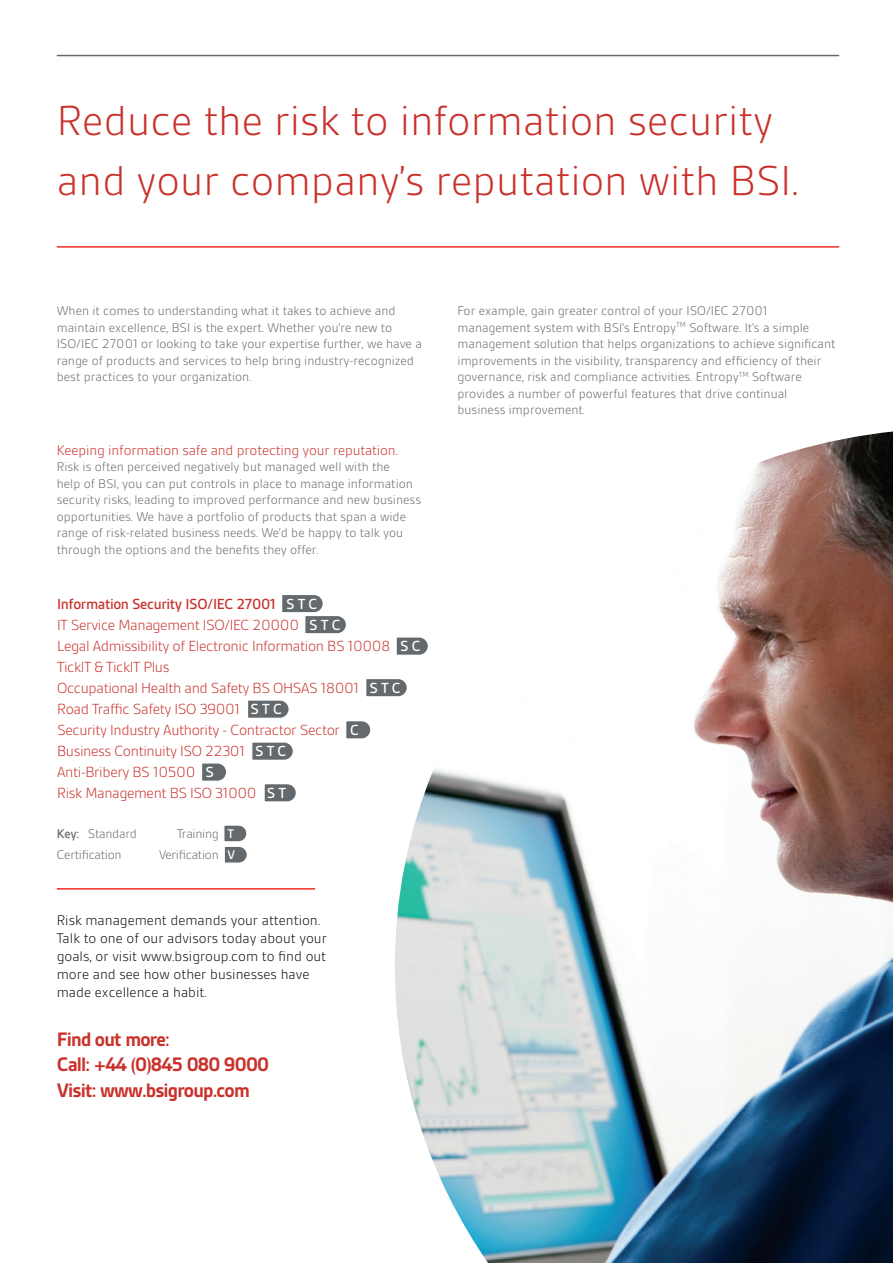
<style>
.page{position:relative;width:893px;height:1263px;background:#fff}
.page>*{position:absolute;margin:0;border:0;box-sizing:border-box;transform-origin:0 0}
.t1{font:300 45px/60px "BSI Gesta";color:#c9312b}
.t2{font:700 21px "BSI Gesta";letter-spacing:-.04em;color:#c9312b}
.t3{font:300 15.75px/21px "BSI Gesta";letter-spacing:-.025em;color:#c9312b}
.t4{font:500 15.75px "BSI Gesta";letter-spacing:-.025em;color:#c9312b}
.t5{font:300 15px/18px "BSI Gesta";color:#110a0c}
.t6{font:300 15px "BSI Gesta";letter-spacing:-.01em;color:#c9312b}
.t7{font:300 13.5px/16.5px "BSI Gesta";color:#63696c}
.t8{font:300 13.5px "BSI Gesta";letter-spacing:-.02em;color:#63696c}
.s1{color:#fff}
.s2{font-weight:500;color:#fff}
.s3{font-weight:500}
</style>
<div class="page">
<img style="left:395px;top:431px;width:498px;height:832px">
<hr style="left:57px;top:55px;width:782px;height:1px;background:#63696c">
<hr style="left:57px;top:246px;width:782px;height:2px;background:#ee2e22">
<svg style="left:224px;top:825px;width:23px;height:38px"></svg>
<svg style="left:346px;top:721px;width:25px;height:18px"></svg>
<svg style="left:202px;top:763px;width:24px;height:18px"></svg>
<svg style="left:395px;top:636px;width:35px;height:20px"></svg>
<svg style="left:264px;top:784px;width:32px;height:18px"></svg>
<svg style="left:366px;top:677px;width:43px;height:21px"></svg>
<svg style="left:282px;top:595px;width:64px;height:39px"></svg>
<svg style="left:248px;top:700px;width:41px;height:18px"></svg>
<svg style="left:252px;top:742px;width:41px;height:18px"></svg>
<hr style="left:57px;top:888px;width:258px;height:1px;background:#ee2e22">
<p class="t1" style="left:57px;top:91px;width:743px">Reduce the risk to information security and your company’s reputation with BSI.</p>
<p class="t7" style="left:57px;top:303px;width:367px">When it comes to understanding what it takes to achieve and maintain excellence, BSI is the expert. Whether you’re new to ISO/IEC 27001 or looking to take your expertise further, we have a range of products and services to help bring industry-recognized best practices to your organization.</p>
<p class="t7" style="left:458px;top:303px;width:380px">For example, gain greater control of your ISO/IEC 27001 management system with BSI’s Entropy<sup>TM</sup> Software. It’s a simple management solution that helps organizations to achieve significant improvements in the visibility, transparency and efficiency of their governance, risk and compliance activities. Entropy<sup>TM</sup> Software provides a number of powerful features that drive continual business improvement.</p>
<p class="t6" style="left:57px;top:442px;width:343px">Keeping information safe and protecting your reputation.</p>
<p class="t7" style="left:57px;top:459px;width:366px">Risk is often perceived negatively but managed well with the<br>help of BSI, you can put controls in place to manage information security risks, leading to improved performance and new business opportunities. We have a portfolio of products that span a wide range of risk-related business needs. We’d be happy to talk you through the options and the benefits they offer.</p>
<p class="t4" style="left:57px;top:596px;width:262px">Information Security ISO/IEC 27001 <span class="s1">S T C</span></p>
<p class="t3" style="left:57px;top:614px;width:365px">IT Service Management ISO/IEC 20000 <span class="s2">S T C<br></span>Legal Admissibility of Electronic Information BS 10008 <span class="s2">S C</span></p>
<p class="t3" style="left:57px;top:656px;width:345px">TickIT &amp; TickIT Plus <span class="s2">C<br></span>Occupational Health and Safety BS OHSAS 18001 <span class="s2">S T C</span></p>
<p class="t3" style="left:57px;top:698px;width:226px">Road Traffic Safety ISO 39001 <span class="s2">S T C</span></p>
<p class="t3" style="left:57px;top:719px;width:303px">Security Industry Authority - Contractor Sector <span class="s2">C</span></p>
<p class="t3" style="left:57px;top:740px;width:231px">Business Continuity ISO 22301 <span class="s2">S T C</span></p>
<p class="t3" style="left:57px;top:761px;width:158px">Anti-Bribery BS 10500 <span class="s2">S</span></p>
<p class="t3" style="left:57px;top:782px;width:230px">Risk Management BS ISO 31000 <span class="s2">S T</span></p>
<p class="t8" style="left:57px;top:826px;width:98px"><span class="s3">Key:</span> Standard <span class="s2">S</span></p>
<p class="t8" style="left:177px;top:826px;width:59px">Training <span class="s2">T</span></p>
<p class="t8" style="left:57px;top:847px;width:83px">Certification <span class="s2">C</span></p>
<p class="t8" style="left:159px;top:847px;width:78px">Verification <span class="s2">V</span></p>
<p class="t5" style="left:57px;top:911px;width:272px">Risk management demands your attention.<br>Talk to one of our advisors today about your goals, or visit www.bsigroup.com to find out more and see how other businesses have made excellence a habit.</p>
<p class="t2" style="left:57px;top:1028px;width:114px">Find out more:</p>
<p class="t2" style="left:57px;top:1053px;width:214px">Call: +44 (0)845 080 9000</p>
<p class="t2" style="left:57px;top:1079px;width:195px">Visit: www.bsigroup.com</p>
</div>
